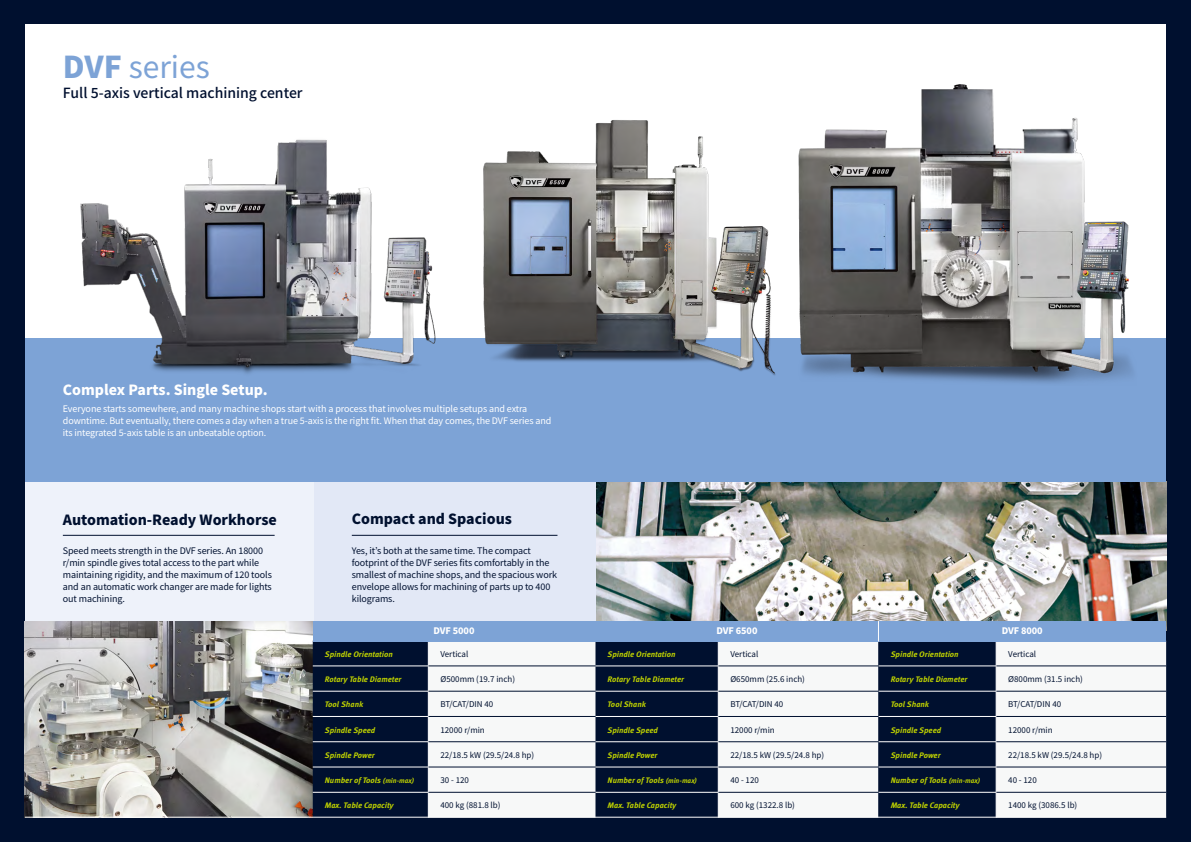
<style>
.page{position:relative;width:1191px;height:842px;background:#fff}
.page>*{position:absolute;margin:0;border:0;box-sizing:border-box;transform-origin:0 0}
.t1{font:30px "Noto Sans KR";color:#7da3d6}
.t2{font:900 14px "Noto Sans KR";color:#00102f}
.t3{font:500 14px "Noto Sans KR";color:#00102f}
.t4{font:900 14px "Noto Sans KR";color:#fff}
.t5{font:9px/12px "Noto Sans KR";letter-spacing:-.01em;color:#00102f}
.t6{font:9px/12px "Noto Sans KR";letter-spacing:-.01em;color:#fff}
.t7{font:900 9px "Noto Sans KR";letter-spacing:-.01em;color:#fff}
.t8{font:italic 700 8px "Doosan Meta Pro";color:#bfd200}
.t9{font:8px "Noto Sans KR";color:#00102f}
.s1{font-weight:900}
.s2{font-size:7px}
</style>
<div class="page">
<div style="left:0;top:0;width:596px;height:842px;background:#00102f"></div>
<div style="left:595px;top:0;width:596px;height:842px;background:#00102f"></div>
<div style="left:25px;top:25px;width:570px;height:313px;background:#fff"></div>
<div style="left:595px;top:25px;width:571px;height:313px;background:#fff"></div>
<img style="left:595px;top:482px;width:571px;height:139px">
<img style="left:25px;top:621px;width:287px;height:196px">
<div style="left:595px;top:338px;width:571px;height:144px;background:#7da3d6"></div>
<div style="left:314px;top:482px;width:281px;height:148px;background:#e2e8f6"></div>
<div style="left:25px;top:482px;width:289px;height:139px;background:#eef2fa"></div>
<div style="left:25px;top:338px;width:570px;height:144px;background:#7da3d6"></div>
<img style="left:80px;top:139px;width:356px;height:235px">
<hr style="left:63px;top:535px;width:212px;height:1px;background:#00102f">
<hr style="left:352px;top:535px;width:205px;height:1px;background:#00102f">
<img style="left:798px;top:84px;width:335px;height:299px">
<svg style="left:313px;top:621px;width:853px;height:196px"></svg>
<div style="left:312px;top:621px;width:283px;height:20px;background:#7da3d6"></div>
<hr style="left:25px;top:817px;width:1141px;height:1px;background:#fff">
<img style="left:483px;top:120px;width:293px;height:256px">
<h1 class="t1" style="left:63px;top:50px;width:149px"><span class="s1">DVF</span> series</h1>
<h2 class="t3" style="left:63px;top:85px;width:241px">Full 5-axis vertical machining center</h2>
<h2 class="t4" style="left:63px;top:382px;width:206px">Complex Parts. Single Setup.</h2>
<p class="t6" style="left:63px;top:403px;width:490px">Everyone starts somewhere, and many machine shops start with a process that involves multiple setups and extra downtime. But eventually, there comes a day when a true 5-axis is the right fit. When that day comes, the DVF series and its integrated 5-axis table is an unbeatable option.</p>
<h2 class="t2" style="left:63px;top:512px;width:216px">Automation-Ready Workhorse</h2>
<h2 class="t2" style="left:352px;top:511px;width:162px">Compact and Spacious</h2>
<p class="t5" style="left:63px;top:544px;width:210px">Speed meets strength in the DVF series. An 18000 r/min spindle gives total access to the part while maintaining rigidity, and the maximum of 120 tools and an automatic work changer are made for lights out machining.</p>
<p class="t5" style="left:352px;top:544px;width:207px">Yes, it’s both at the same time. The compact footprint of the DVF series fits comfortably in the smallest of machine shops, and the spacious work envelope allows for machining of parts up to 400 kilograms.</p>
<p class="t7" style="left:433px;top:625px;width:43px">DVF 5000</p>
<p class="t8" style="left:325px;top:649px;width:69px">Spindle Orientation</p>
<p class="t9" style="left:440px;top:649px;width:29px">Vertical</p>
<p class="t8" style="left:325px;top:674px;width:78px">Rotary Table Diameter</p>
<p class="t9" style="left:440px;top:675px;width:76px">Ø500mm (19.7 inch)</p>
<p class="t8" style="left:325px;top:699px;width:40px">Tool Shank</p>
<p class="t9" style="left:440px;top:700px;width:54px">BT/CAT/DIN 40</p>
<p class="t8" style="left:325px;top:725px;width:52px">Spindle Speed</p>
<p class="t9" style="left:440px;top:725px;width:46px">12000 r/min</p>
<p class="t8" style="left:325px;top:750px;width:51px">Spindle Power</p>
<p class="t9" style="left:440px;top:750px;width:95px">22/18.5 kW (29.5/24.8 hp)</p>
<p class="t8" style="left:325px;top:775px;width:91px">Number of Tools <span class="s2">(min-max)</span></p>
<p class="t9" style="left:440px;top:776px;width:30px">30 - 120</p>
<p class="t8" style="left:325px;top:800px;width:70px">Max. Table Capacity</p>
<p class="t9" style="left:440px;top:801px;width:62px">400 kg (881.8 lb)</p>
<p class="t7" style="left:716px;top:625px;width:43px">DVF 6500</p>
<p class="t7" style="left:1001px;top:625px;width:43px">DVF 8000</p>
<p class="t8" style="left:607px;top:649px;width:69px">Spindle Orientation</p>
<p class="t9" style="left:730px;top:649px;width:29px">Vertical</p>
<p class="t8" style="left:607px;top:674px;width:78px">Rotary Table Diameter</p>
<p class="t9" style="left:730px;top:675px;width:76px">Ø650mm (25.6 inch)</p>
<p class="t8" style="left:607px;top:699px;width:40px">Tool Shank</p>
<p class="t9" style="left:730px;top:700px;width:54px">BT/CAT/DIN 40</p>
<p class="t8" style="left:607px;top:725px;width:52px">Spindle Speed</p>
<p class="t9" style="left:730px;top:725px;width:46px">12000 r/min</p>
<p class="t8" style="left:607px;top:750px;width:51px">Spindle Power</p>
<p class="t9" style="left:730px;top:750px;width:95px">22/18.5 kW (29.5/24.8 hp)</p>
<p class="t8" style="left:607px;top:775px;width:91px">Number of Tools <span class="s2">(min-max)</span></p>
<p class="t9" style="left:730px;top:776px;width:30px">40 - 120</p>
<p class="t8" style="left:607px;top:800px;width:70px">Max. Table Capacity</p>
<p class="t9" style="left:730px;top:801px;width:66px">600 kg (1322.8 lb)</p>
<p class="t8" style="left:890px;top:649px;width:69px">Spindle Orientation</p>
<p class="t9" style="left:1008px;top:649px;width:29px">Vertical</p>
<p class="t8" style="left:890px;top:674px;width:78px">Rotary Table Diameter</p>
<p class="t9" style="left:1008px;top:675px;width:76px">Ø800mm (31.5 inch)</p>
<p class="t8" style="left:890px;top:699px;width:40px">Tool Shank</p>
<p class="t9" style="left:1008px;top:700px;width:54px">BT/CAT/DIN 40</p>
<p class="t8" style="left:890px;top:725px;width:52px">Spindle Speed</p>
<p class="t9" style="left:1008px;top:725px;width:46px">12000 r/min</p>
<p class="t8" style="left:890px;top:750px;width:51px">Spindle Power</p>
<p class="t9" style="left:1008px;top:750px;width:95px">22/18.5 kW (29.5/24.8 hp)</p>
<p class="t8" style="left:890px;top:775px;width:91px">Number of Tools <span class="s2">(min-max)</span></p>
<p class="t9" style="left:1008px;top:776px;width:30px">40 - 120</p>
<p class="t8" style="left:890px;top:800px;width:70px">Max. Table Capacity</p>
<p class="t9" style="left:1008px;top:801px;width:71px">1400 kg (3086.5 lb)</p>
</div>
